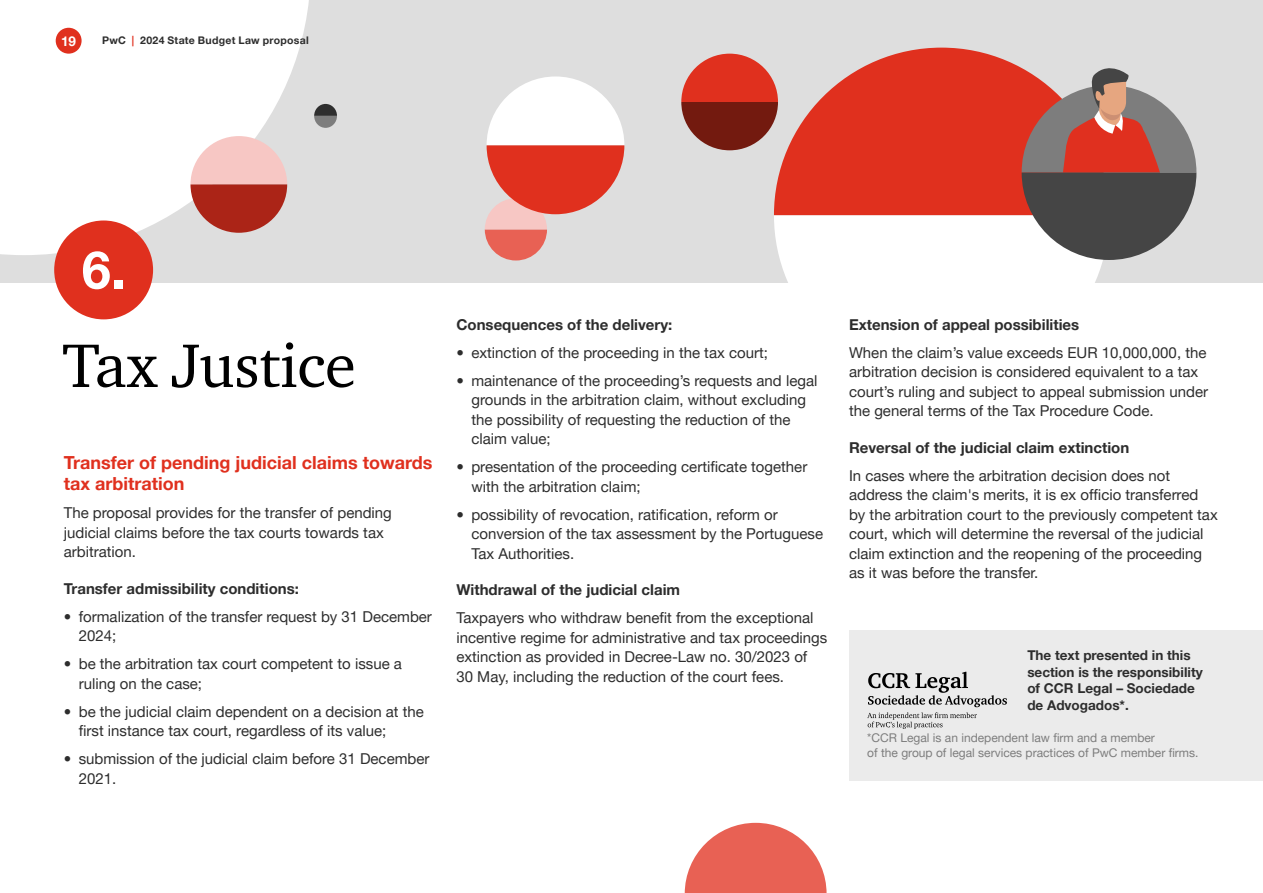
<style>
.page{position:relative;width:1263px;height:893px;background:#fff}
.page>*{position:absolute;margin:0;border:0;box-sizing:border-box;transform-origin:0 0}
.t1{font:63px "ITC Charter Com";letter-spacing:-.005em;color:#000}
.t2{font:700 52.2px "Helvetica Neue LT Pro";color:#fff}
.t3{font:700 18px/21px "Helvetica Neue LT Pro";color:#e0301e}
.t4{font:15px/19.5px "Helvetica Neue LT Pro";color:#2d2d2d}
.t5{font:700 15px "Helvetica Neue LT Pro";color:#2d2d2d}
.t6{font:700 13.5px/16.5px "Helvetica Neue LT Pro";color:#2d2d2d}
.t7{font:700 13.5px "Helvetica Neue LT Pro";color:#fff}
.t8{font:12px/15px "Helvetica Neue LT Pro";color:#7d7d7d}
.t9{font:700 10.5px "Helvetica Neue LT Pro";letter-spacing:.03em;color:#2d2d2d}
.s1{color:#e0301e}
</style>
<div class="page">
<div style="left:849px;top:630px;width:414px;height:150px;background:#ebebeb"></div>
<div style="left:0;top:0;width:1263px;height:283px;background:#dedede"></div>
<div style="left:774px;top:215px;width:329px;height:68px;background:#fff"></div>
<svg style="left:774px;top:48px;width:248px;height:167px;background:#df4a3a"></svg>
<svg style="left:0;top:0;width:309px;height:255px;background:#fafafa"></svg>
<svg style="left:681px;top:54px;width:97px;height:96px"></svg>
<svg style="left:314px;top:104px;width:23px;height:24px"></svg>
<svg style="left:485px;top:76px;width:139px;height:184px"></svg>
<svg style="left:190px;top:136px;width:97px;height:97px"></svg>
<div style="left:54px;top:220px;width:99px;height:99px;background:#e0301e;border-radius:50%"></div>
<svg style="left:1022px;top:68px;width:174px;height:192px"></svg>
<svg style="left:867px;top:672px;width:140px;height:57px"></svg>
<svg style="left:685px;top:823px;width:141px;height:70px"></svg>
<div style="left:56px;top:28px;width:26px;height:26px;background:#e0301e;border-radius:50%"></div>
<p class="t7" style="left:61px;top:32px;width:16px">19</p>
<p class="t9" style="left:102px;top:34px;width:208px">PwC <span class="s1">|</span> 2024 State Budget Law proposal</p>
<h2 class="t2" style="left:82px;top:238px;width:45px">6.</h2>
<h1 class="t1" style="left:62px;top:327px;width:295px">Tax Justice</h1>
<p class="t3" style="left:64px;top:452px;width:370px">Transfer of pending judicial claims towards tax arbitration</p>
<p class="t4" style="left:64px;top:503px;width:330px">The proposal provides for the transfer of pending judicial claims before the tax courts towards tax arbitration.</p>
<p class="t5" style="left:64px;top:579px;width:237px">Transfer admissibility conditions:</p>
<p class="t4" style="left:79px;top:606px;width:355px;text-indent:-15px">• formalization of the transfer request by 31 December<br>2024;</p>
<p class="t4" style="left:79px;top:654px;width:325px;text-indent:-15px">• be the arbitration tax court competent to issue a ruling on the case;</p>
<p class="t4" style="left:79px;top:701px;width:347px;text-indent:-15px">• be the judicial claim dependent on a decision at the first instance tax court, regardless of its value;</p>
<p class="t4" style="left:79px;top:749px;width:352px;text-indent:-15px">• submission of the judicial claim before 31 December<br>2021.</p>
<p class="t5" style="left:456px;top:315px;width:217px">Consequences of the delivery:</p>
<p class="t4" style="left:456px;top:342px;width:313px">• extinction of the proceeding in the tax court;</p>
<p class="t4" style="left:471px;top:370px;width:347px;text-indent:-15px">• maintenance of the proceeding’s requests and legal grounds in the arbitration claim, without excluding the possibility of requesting the reduction of the claim value;</p>
<p class="t4" style="left:471px;top:457px;width:337px;text-indent:-15px">• presentation of the proceeding certificate together with the arbitration claim;</p>
<p class="t4" style="left:471px;top:504px;width:353px;text-indent:-15px">• possibility of revocation, ratification, reform or conversion of the tax assessment by the Portuguese<br>Tax Authorities.</p>
<p class="t5" style="left:456px;top:581px;width:225px">Withdrawal of the judicial claim</p>
<p class="t4" style="left:456px;top:608px;width:372px">Taxpayers who withdraw benefit from the exceptional incentive regime for administrative and tax proceedings extinction as provided in Decree-Law no. 30/2023 of 30 May, including the reduction of the court fees.</p>
<p class="t5" style="left:849px;top:315px;width:232px">Extension of appeal possibilities</p>
<p class="t4" style="left:849px;top:342px;width:360px">When the claim’s value exceeds EUR 10,000,000, the arbitration decision is considered equivalent to a tax court’s ruling and subject to appeal submission under the general terms of the Tax Procedure Code.</p>
<p class="t5" style="left:849px;top:438px;width:282px">Reversal of the judicial claim extinction</p>
<p class="t4" style="left:849px;top:465px;width:370px">In cases where the arbitration decision does not address the claim's merits, it is ex officio transferred by the arbitration court to the previously competent tax court, which will determine the reversal of the judicial claim extinction and the reopening of the proceeding as it was before the transfer.</p>
<p class="t6" style="left:1027px;top:647px;width:177px">The text presented in this section is the responsibility of CCR Legal – Sociedade de Advogados*.</p>
<p class="t8" style="left:867px;top:730px;width:333px">*CCR Legal is an independent law firm and a member<br>of the group of legal services practices of PwC member firms.</p>
</div>
